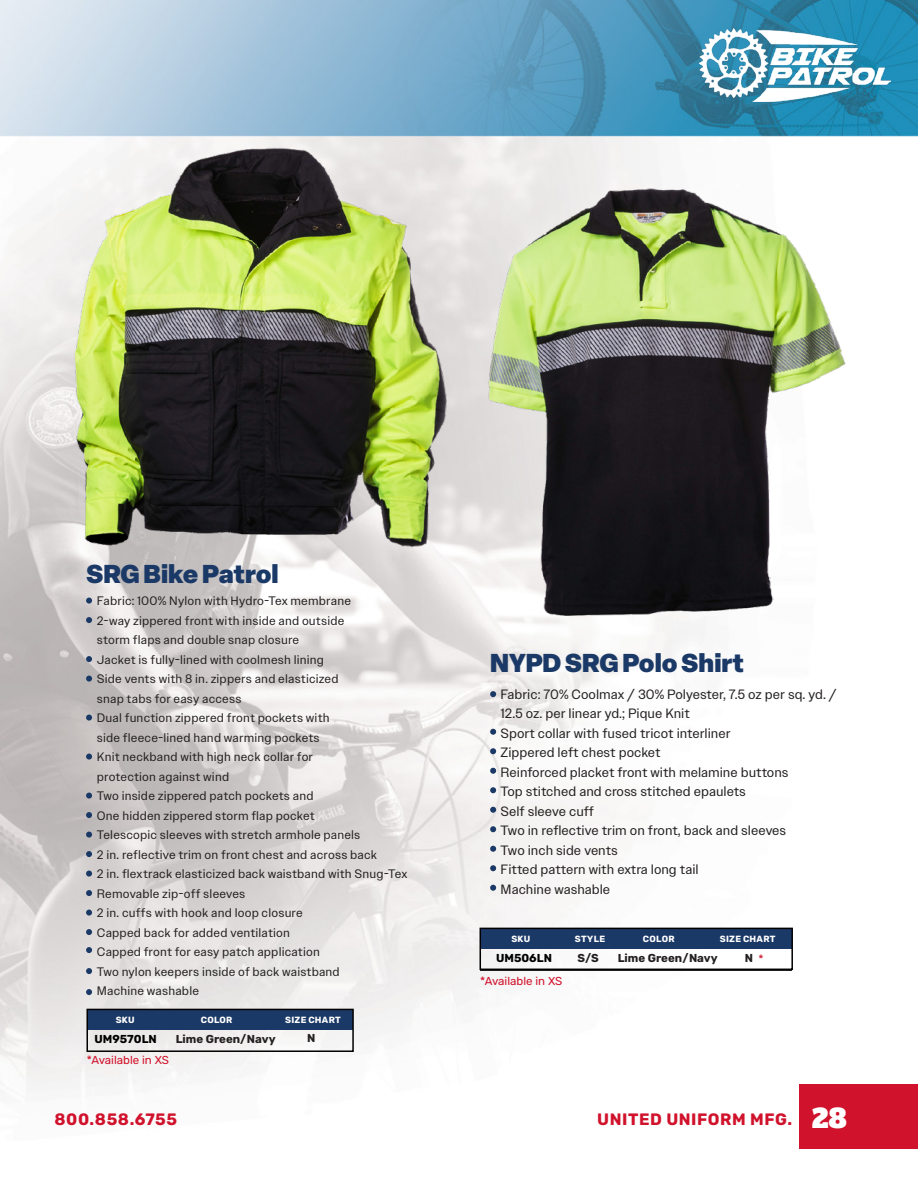
<style>
.page{position:relative;width:918px;height:1188px;background:#fff}
.page>*{position:absolute;margin:0;border:0;box-sizing:border-box;transform-origin:0 0}
.Item_Title{font:900 25.5px "Elza";letter-spacing:-.005em;color:#1b3966}
.t1{font:25.5px "Alfa Slab One";color:#fff}
.t2{font:700 16.5px "Rubik";letter-spacing:.03em;color:#d1122c}
.Bullet_Points{font:13.5px/19.5px "Owners Text";color:#231f20}
.Bullet_Points-2{font:12.3px/19.5px "Owners Text";letter-spacing:.015em;color:#231f20}
.t3{font:700 11.55px "Rubik";color:#231f20}
.t4{font:300 11.55px "Rubik";color:#d1122c}
.t5{font:700 11.55px "Rubik";color:#000}
.t6{font:700 9px "Rubik";letter-spacing:.03em;color:#fff}
</style>
<div class="page">
<img style="left:0;top:0;width:918px;height:1149px">
<img style="left:699px;top:28px;width:191px;height:74px">
<img style="left:63px;top:86px;width:396px;height:467px">
<svg style="left:86px;top:598px;width:6px;height:6px"></svg>
<svg style="left:86px;top:617px;width:6px;height:6px"></svg>
<svg style="left:86px;top:656px;width:6px;height:6px"></svg>
<svg style="left:86px;top:676px;width:6px;height:6px"></svg>
<svg style="left:86px;top:715px;width:6px;height:6px"></svg>
<svg style="left:86px;top:754px;width:6px;height:6px"></svg>
<svg style="left:86px;top:793px;width:6px;height:6px"></svg>
<svg style="left:86px;top:812px;width:6px;height:6px"></svg>
<svg style="left:86px;top:832px;width:6px;height:6px"></svg>
<svg style="left:86px;top:851px;width:6px;height:6px"></svg>
<svg style="left:86px;top:871px;width:6px;height:6px"></svg>
<svg style="left:86px;top:890px;width:6px;height:6px"></svg>
<svg style="left:86px;top:910px;width:6px;height:6px"></svg>
<svg style="left:86px;top:929px;width:6px;height:6px"></svg>
<svg style="left:86px;top:947px;width:6px;height:6px"></svg>
<svg style="left:86px;top:968px;width:6px;height:6px"></svg>
<svg style="left:86px;top:989px;width:6px;height:6px"></svg>
<div style="left:87px;top:1009px;width:266px;height:21px;background:#1b3966"></div>
<div style="left:87px;top:1009px;width:267px;height:43px;border:2px solid #000"></div>
<div style="left:480px;top:928px;width:312px;height:21px;background:#1b3966"></div>
<svg style="left:490px;top:691px;width:6px;height:6px"></svg>
<svg style="left:490px;top:729px;width:6px;height:6px"></svg>
<svg style="left:490px;top:748px;width:6px;height:6px"></svg>
<svg style="left:490px;top:768px;width:6px;height:6px"></svg>
<svg style="left:490px;top:787px;width:6px;height:6px"></svg>
<svg style="left:490px;top:807px;width:6px;height:6px"></svg>
<svg style="left:490px;top:826px;width:6px;height:6px"></svg>
<svg style="left:490px;top:846px;width:6px;height:6px"></svg>
<svg style="left:490px;top:865px;width:6px;height:6px"></svg>
<svg style="left:490px;top:885px;width:6px;height:6px"></svg>
<div style="left:480px;top:928px;width:313px;height:42px;border:2px solid #000"></div>
<div style="left:800px;top:1085px;width:118px;height:64px;background:#d1122c"></div>
<img style="left:466px;top:175px;width:401px;height:480px">
<p class="Item_Title" style="left:86px;top:555px;width:194px">SRG Bike Patrol</p>
<p class="Bullet_Points-2" style="left:97px;top:591px;width:256px">Fabric: 100% Nylon with Hydro-Tex membrane</p>
<p class="Bullet_Points-2" style="left:97px;top:611px;width:249px">2-way zippered front with inside and outside storm flaps and double snap closure</p>
<p class="Bullet_Points-2" style="left:97px;top:650px;width:229px">Jacket is fully-lined with coolmesh lining</p>
<p class="Bullet_Points-2" style="left:97px;top:669px;width:243px">Side vents with 8 in. zippers and elasticized snap tabs for easy access</p>
<p class="Bullet_Points-2" style="left:97px;top:708px;width:234px">Dual function zippered front pockets with side fleece-lined hand warming pockets</p>
<p class="Bullet_Points-2" style="left:97px;top:747px;width:218px">Knit neckband with high neck collar for protection against wind</p>
<p class="Bullet_Points-2" style="left:97px;top:786px;width:219px">Two inside zippered patch pockets and<br>One hidden zippered storm flap pocket</p>
<p class="Bullet_Points-2" style="left:97px;top:825px;width:265px">Telescopic sleeves with stretch armhole panels</p>
<p class="Bullet_Points-2" style="left:97px;top:845px;width:282px">2 in. reflective trim on front chest and across back</p>
<p class="Bullet_Points-2" style="left:97px;top:864px;width:312px">2 in. flextrack elasticized back waistband with Snug-Tex</p>
<p class="Bullet_Points-2" style="left:97px;top:884px;width:150px">Removable zip-off sleeves</p>
<p class="Bullet_Points-2" style="left:97px;top:903px;width:207px">2 in. cuffs with hook and loop closure<br>Capped back for added ventilation</p>
<p class="Bullet_Points-2" style="left:97px;top:942px;width:225px">Capped front for easy patch application</p>
<p class="Bullet_Points-2" style="left:97px;top:962px;width:244px">Two nylon keepers inside of back waistband</p>
<p class="Bullet_Points-2" style="left:97px;top:981px;width:104px">Machine washable</p>
<p class="t5" style="left:95px;top:1032px;width:64px">UM9570LN</p>
<p class="t6" style="left:116px;top:1014px;width:20px">SKU</p>
<p class="t6" style="left:201px;top:1014px;width:33px">COLOR</p>
<p class="t6" style="left:285px;top:1014px;width:57px">SIZE CHART</p>
<p class="t3" style="left:176px;top:1032px;width:101px">Lime Green/Navy</p>
<p class="t4" style="left:87px;top:1053px;width:84px">*Available in XS</p>
<p class="t3" style="left:307px;top:1032px;width:10px">N</p>
<p class="Item_Title" style="left:490px;top:644px;width:255px">NYPD SRG Polo Shirt</p>
<p class="Bullet_Points" style="left:501px;top:684px;width:337px">Fabric: 70% Coolmax / 30% Polyester, 7.5 oz per sq. yd. /<br>12.5 oz. per linear yd.; Pique Knit</p>
<p class="Bullet_Points" style="left:501px;top:723px;width:231px">Sport collar with fused tricot interliner</p>
<p class="Bullet_Points" style="left:501px;top:743px;width:162px">Zippered left chest pocket</p>
<p class="Bullet_Points" style="left:501px;top:762px;width:289px">Reinforced placket front with melamine buttons</p>
<p class="Bullet_Points" style="left:501px;top:782px;width:247px">Top stitched and cross stitched epaulets</p>
<p class="Bullet_Points" style="left:501px;top:801px;width:95px">Self sleeve cuff</p>
<p class="Bullet_Points" style="left:501px;top:821px;width:287px">Two in reflective trim on front, back and sleeves</p>
<p class="Bullet_Points" style="left:501px;top:840px;width:119px">Two inch side vents</p>
<p class="Bullet_Points" style="left:501px;top:860px;width:200px">Fitted pattern with extra long tail</p>
<p class="Bullet_Points" style="left:501px;top:879px;width:111px">Machine washable</p>
<p class="t6" style="left:511px;top:933px;width:20px">SKU</p>
<p class="t6" style="left:575px;top:933px;width:32px">STYLE</p>
<p class="t6" style="left:643px;top:933px;width:33px">COLOR</p>
<p class="t6" style="left:720px;top:933px;width:57px">SIZE CHART</p>
<p class="t4" style="left:480px;top:974px;width:84px">*Available in XS</p>
<p class="t5" style="left:496px;top:952px;width:57px">UM506LN</p>
<p class="t3" style="left:578px;top:952px;width:23px">S/S</p>
<p class="t3" style="left:618px;top:952px;width:101px">Lime Green/Navy</p>
<p class="t3" style="left:745px;top:951px;width:10px">N</p>
<p class="t4" style="left:758px;top:952px;width:7px">*</p>
<p class="t2" style="left:55px;top:1110px;width:124px">800.858.6755</p>
<p class="t2" style="left:597px;top:1110px;width:196px">UNITED UNIFORM MFG.</p>
<p class="t1" style="left:812px;top:1096px;width:36px">28</p>
</div>
